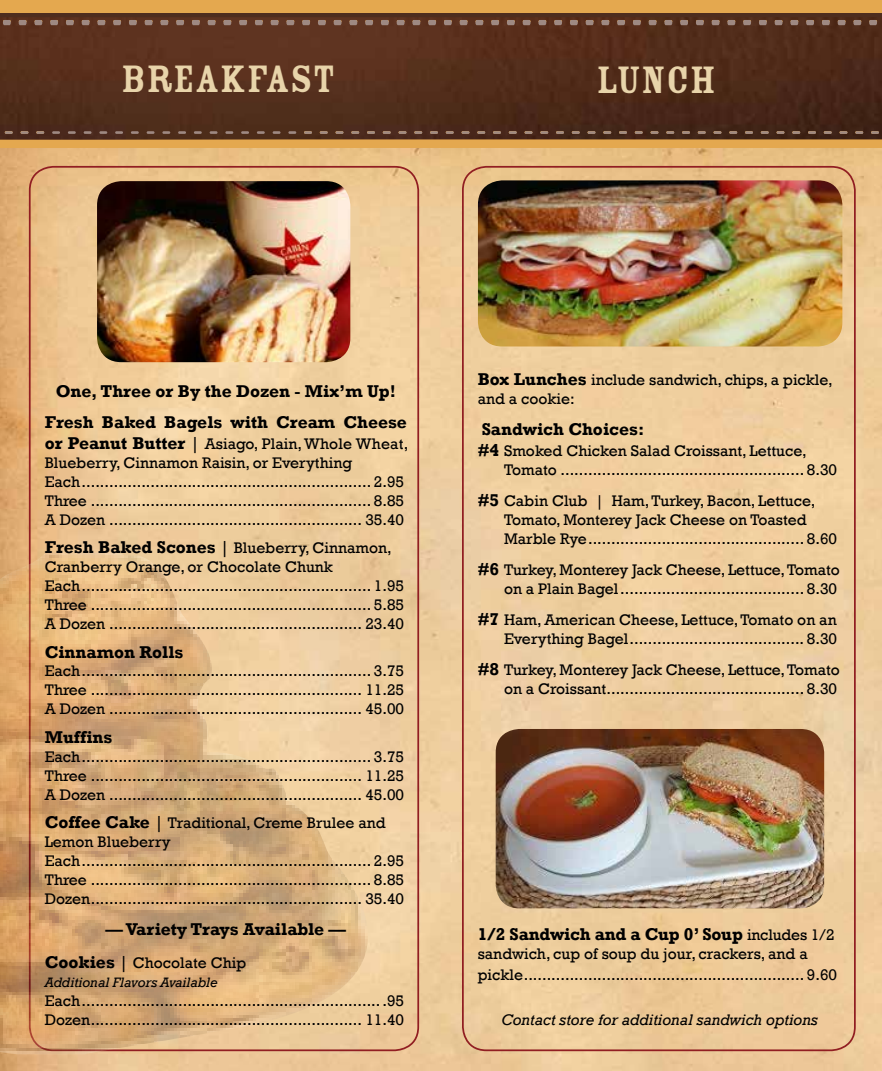
<style>
.page{position:relative;width:882px;height:1071px;background:#fff}
.page>*{position:absolute;margin:0;border:0;box-sizing:border-box;transform-origin:0 0}
.t1{font:42px "Rosewood Fill";color:#e8d4aa}
.t2{font:700 17.5px/31.2px "Rockwell";color:#000;text-align:center}
.t3{font:15.75px/18.9px "Rockwell";color:#000}
.t4{font:italic 15.75px "Rockwell";color:#000}
.t5{font:italic 14px "Rockwell";color:#000}
.s1{font-weight:700;font-size:17.5px}
.s2{font-size:17.5px}
.s3{font-weight:400;font-size:15.75px}
</style>
<div class="page">
<img style="left:0;top:148px;width:882px;height:923px">
<div style="left:0;top:0;width:882px;height:148px;background:#e4a84f"></div>
<hr style="left:0;top:14px;width:882px;height:3px;background:#4e2d1e">
<img style="left:0;top:17px;width:882px;height:123px">
<svg style="left:0;top:131px;width:882px;height:3px;background:#715546"></svg>
<svg style="left:0;top:20px;width:882px;height:5px;background:#7b5b4c"></svg>
<img style="left:496px;top:729px;width:328px;height:179px">
<div style="left:462px;top:166px;width:394px;height:885px;border:2px solid #911e22;border-radius:24px"></div>
<img style="left:0;top:552px;width:401px;height:502px">
<img style="left:478px;top:180px;width:364px;height:166px">
<img style="left:97px;top:181px;width:253px;height:181px">
<h1 class="t1" style="left:121px;top:56px;width:216px">BREAKFAST</h1>
<h1 class="t1" style="left:597px;top:57px;width:121px">LUNCH</h1>
<p class="t2" style="left:45px;top:376px;width:364px">One, Three or By the Dozen - Mix’m Up!<br>Fresh Baked Bagels with Cream Cheese</p>
<p class="t3" style="left:45px;top:435px;width:365px"><span class="s1">or Peanut Butter</span> <span class="s2">|</span> Asiago, Plain, Whole Wheat, Blueberry, Cinnamon Raisin, or Everything Each............................................................... 2.95<br>Three ............................................................. 8.85<br>A Dozen ....................................................... 35.40</p>
<p class="t3" style="left:45px;top:539px;width:361px"><span class="s1">Fresh Baked Scones</span> <span class="s2">|</span> Blueberry, Cinnamon, Cranberry Orange, or Chocolate Chunk Each............................................................... 1.95<br>Three ............................................................. 5.85<br>A Dozen ....................................................... 23.40</p>
<p class="t2" style="left:45px;top:636px;width:140px">Cinnamon Rolls</p>
<p class="t3" style="left:45px;top:662px;width:361px;text-align:justify">Each............................................................... 3.75<br>Three ........................................................... 11.25<br>A Dozen ....................................................... 45.00</p>
<p class="t2" style="left:45px;top:721px;width:69px">Muffins</p>
<p class="t3" style="left:45px;top:747px;width:361px;text-align:justify">Each............................................................... 3.75<br>Three ........................................................... 11.25<br>A Dozen ....................................................... 45.00</p>
<p class="t3" style="left:45px;top:814px;width:361px"><span class="s1">Coffee Cake</span> <span class="s2">|</span> Traditional, Creme Brulee and Lemon Blueberry Each............................................................... 2.95<br>Three ............................................................. 8.85<br>Dozen........................................................... 35.40</p>
<p class="t2" style="left:106px;top:913px;width:242px">— Variety Trays Available —</p>
<p class="t3" style="left:45px;top:954px;width:203px"><span class="s1">Cookies</span> <span class="s2">|</span> Chocolate Chip</p>
<p class="t5" style="left:45px;top:974px;width:175px">Additional Flavors Available</p>
<p class="t3" style="left:45px;top:992px;width:361px">Each..................................................................95<br>Dozen........................................................... 11.40</p>
<p class="t3" style="left:478px;top:371px;width:357px"><span class="s1">Box Lunches</span> include sandwich, chips, a pickle, and a cookie:</p>
<p class="t2" style="left:482px;top:414px;width:164px">Sandwich Choices:</p>
<p class="t3" style="left:504px;top:442px;width:335px;text-indent:-26px"><span class="s1">#4</span> Smoked Chicken Salad Croissant, Lettuce,<br>Tomato ..................................................... 8.30</p>
<p class="t3" style="left:504px;top:492px;width:335px;text-indent:-26px"><span class="s1">#5</span> Cabin Club | Ham, Turkey, Bacon, Lettuce,<br>Tomato, Monterey Jack Cheese on Toasted<br>Marble Rye............................................... 8.60</p>
<p class="t3" style="left:478px;top:561px;width:364px;text-align:right"><span class="s1">#6</span> Turkey, Monterey Jack Cheese, Lettuce, Tomato on a Plain Bagel........................................ 8.30</p>
<p class="t3" style="left:478px;top:611px;width:361px;text-align:right"><span class="s1">#7</span> Ham, American Cheese, Lettuce, Tomato on an<br>Everything Bagel...................................... 8.30</p>
<p class="t3" style="left:478px;top:661px;width:364px;text-align:right"><span class="s1">#8</span> Turkey, Monterey Jack Cheese, Lettuce, Tomato on a Croissant........................................... 8.30</p>
<p class="t2" style="left:478px;top:918px;width:358px">1/2 Sandwich and a Cup 0’ Soup <span class="s3">includes 1/2</span></p>
<p class="t3" style="left:478px;top:943px;width:361px;line-height:21px">sandwich, cup of soup du jour, crackers, and a pickle............................................................. 9.60</p>
<p class="t4" style="left:501px;top:1010px;width:318px">Contact store for additional sandwich options</p>
</div>
